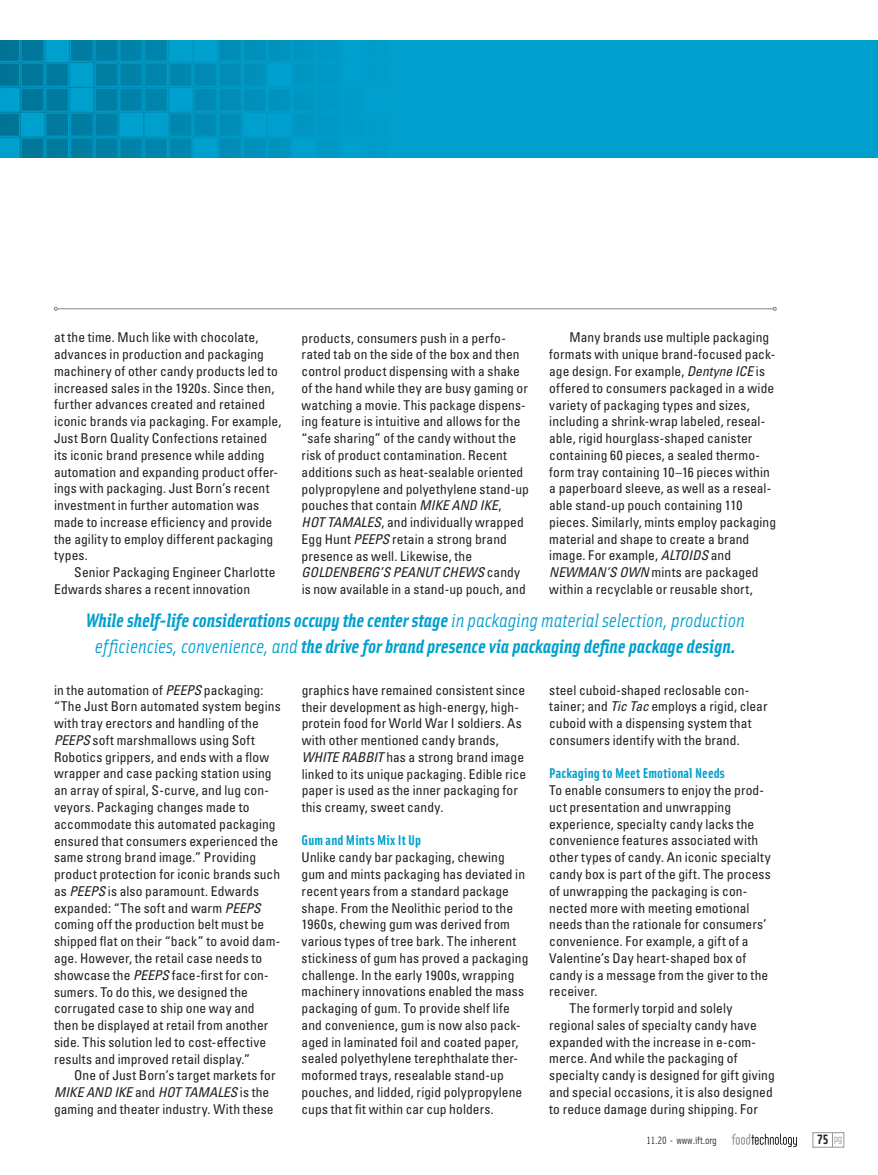
<style>
.page{position:relative;width:878px;height:1175px;background:#fff}
.page>*{position:absolute;margin:0;border:0;box-sizing:border-box;transform-origin:0 0}
.t1{font:italic 19.5px/25.5px "Solex Bold Lining";color:#00a0ce;text-align:center}
.t2{font:14.25px "Solex Bold Lining";letter-spacing:.005em;color:#00a0ce}
.t3{font:condensed 13.5px/16.8px "Univers LT Std";letter-spacing:.005em;color:#231f20}
.t4{font:13.5px "Solex Bold Lining";color:#231f20}
.t5{font:10.5px "Solex Regular Lining";letter-spacing:-.02em;color:#231f20}
.s1{font-style:italic}
.s2{font-family:"Solex Regular Lining"}
.s3{color:#939598}
</style>
<div class="page">
<div style="left:812px;top:1132px;width:32px;height:15px;border:1px solid #939598"></div>
<svg style="left:731px;top:1133px;width:65px;height:14px"></svg>
<svg style="left:0;top:40px;width:878px;height:118px;background:#0099c5"></svg>
<hr style="left:57px;top:308px;width:716px;height:1px;background:#808285">
<svg style="left:54px;top:307px;width:4px;height:4px"></svg>
<svg style="left:772px;top:307px;width:4px;height:4px"></svg>
<p class="t3" style="left:54px;top:329px;width:229px">at the time. Much like with chocolate, advances in production and packaging machinery of other candy products led to increased sales in the 1920s. Since then, further advances created and retained iconic brands via packaging. For example, Just Born Quality Confections retained its iconic brand presence while adding automation and expanding product offer&shy;ings with packaging. Just Born’s recent investment in further automation was made to increase efficiency and provide the agility to employ different packaging types.</p>
<p class="t3" style="left:54px;top:564px;width:223px;text-indent:20px">Senior Packaging Engineer Charlotte<br>Edwards shares a recent innovation</p>
<p class="t3" style="left:301px;top:329px;width:229px">products, consumers push in a perfo&shy;rated tab on the side of the box and then control product dispensing with a shake of the hand while they are busy gaming or watching a movie. This package dispens&shy;ing feature is intuitive and allows for the “safe sharing” of the candy without the risk of product contamination. Recent additions such as heat-sealable oriented polypropylene and polyethylene stand-up pouches that contain <span class="s1">MIKE AND IKE</span>,<br><span class="s1">HOT TAMALES</span>, and individually wrapped Egg Hunt <span class="s1">PEEPS</span> retain a strong brand presence as well. Likewise, the <span class="s1">GOLDENBERG’S PEANUT CHEWS</span> candy is now available in a stand-up pouch, and</p>
<p class="t3" style="left:549px;top:329px;width:228px;text-indent:20px">Many brands use multiple packaging formats with unique brand-focused pack&shy;age design. For example, <span class="s1">Dentyne ICE</span> is offered to consumers packaged in a wide variety of packaging types and sizes, including a shrink-wrap labeled, reseal&shy;able, rigid hourglass-shaped canister containing 60 pieces, a sealed thermo&shy;form tray containing 10–16 pieces within a paperboard sleeve, as well as a reseal&shy;able stand-up pouch containing 110 pieces. Similarly, mints employ packaging material and shape to create a brand image. For example, <span class="s1">ALTOIDS</span> and <span class="s1">NEWMAN’S OWN</span> mints are packaged within a recyclable or reusable short,</p>
<h1 class="t1" style="left:86px;top:607px;width:660px">While shelf-life considerations occupy the center stage <span class="s2">in packaging material selection, production efficiencies, convenience, and</span> the drive for brand presence via packaging define package design.</h1>
<p class="t3" style="left:54px;top:681px;width:228px">in the automation of <span class="s1">PEEPS</span> packaging: “The Just Born automated system begins with tray erectors and handling of the <span class="s1">PEEPS</span> soft marshmallows using Soft Robotics grippers, and ends with a flow wrapper and case packing station using an array of spiral, S-curve, and lug con&shy;veyors. Packaging changes made to accommodate this automated packaging ensured that consumers experienced the same strong brand image.” Providing product protection for iconic brands such as <span class="s1">PEEPS</span> is also paramount. Edwards expanded: “The soft and warm <span class="s1">PEEPS </span>coming off the production belt must be shipped flat on their “back” to avoid dam&shy;age. However, the retail case needs to showcase the <span class="s1">PEEPS</span> face-first for con&shy;sumers. To do this, we designed the corrugated case to ship one way and then be displayed at retail from another side. This solution led to cost-effective results and improved retail display.”</p>
<p class="t3" style="left:54px;top:1067px;width:223px;text-indent:20px">One of Just Born’s target markets for<br><span class="s1">MIKE AND IKE</span> and <span class="s1">HOT TAMALES</span> is the gaming and theater industry. With these</p>
<p class="t3" style="left:301px;top:681px;width:226px">graphics have remained consistent since their development as high-energy, high&shy;protein food for World War I soldiers. As with other mentioned candy brands, <span class="s1">WHITE RABBIT</span> has a strong brand image linked to its unique packaging. Edible rice paper is used as the inner packaging for this creamy, sweet candy.</p>
<p class="t2" style="left:301px;top:831px;width:121px">Gum and Mints Mix It Up</p>
<p class="t3" style="left:301px;top:848px;width:228px">Unlike candy bar packaging, chewing gum and mints packaging has deviated in recent years from a standard package shape. From the Neolithic period to the 1960s, chewing gum was derived from various types of tree bark. The inherent stickiness of gum has proved a packaging challenge. In the early 1900s, wrapping machinery innovations enabled the mass packaging of gum. To provide shelf life and convenience, gum is now also pack&shy;aged in laminated foil and coated paper, sealed polyethylene terephthalate ther&shy;moformed trays, resealable stand-up pouches, and lidded, rigid polypropylene cups that fit within car cup holders.</p>
<p class="t3" style="left:549px;top:681px;width:220px">steel cuboid-shaped reclosable con&shy;tainer; and <span class="s1">Tic Tac</span> employs a rigid, clear cuboid with a dispensing system that consumers identify with the brand.</p>
<p class="t2" style="left:549px;top:764px;width:177px">Packaging to Meet Emotional Needs</p>
<p class="t3" style="left:549px;top:781px;width:216px">To enable consumers to enjoy the prod-</p>
<p class="t3" style="left:549px;top:798px;width:183px">uct presentation and unwrapping</p>
<p class="t3" style="left:549px;top:815px;width:206px">experience, specialty candy lacks the</p>
<p class="t3" style="left:549px;top:832px;width:210px">convenience features associated with</p>
<p class="t3" style="left:549px;top:848px;width:223px">other types of candy. An iconic specialty</p>
<p class="t3" style="left:549px;top:865px;width:223px">candy box is part of the gift. The process</p>
<p class="t3" style="left:549px;top:882px;width:199px">of unwrapping the packaging is con-</p>
<p class="t3" style="left:549px;top:899px;width:202px">nected more with meeting emotional</p>
<p class="t3" style="left:549px;top:916px;width:219px">needs than the rationale for consumers’</p>
<p class="t3" style="left:549px;top:932px;width:201px">convenience. For example, a gift of a</p>
<p class="t3" style="left:549px;top:949px;width:198px">Valentine’s Day heart-shaped box of</p>
<p class="t3" style="left:549px;top:966px;width:220px">candy is a message from the giver to the</p>
<p class="t3" style="left:549px;top:983px;width:50px">receiver.</p>
<p class="t3" style="left:569px;top:999px;width:164px">The formerly torpid and solely</p>
<p class="t3" style="left:549px;top:1016px;width:209px">regional sales of specialty candy have</p>
<p class="t3" style="left:549px;top:1033px;width:208px">expanded with the increase in e-com-</p>
<p class="t3" style="left:549px;top:1050px;width:190px">merce. And while the packaging of</p>
<p class="t3" style="left:549px;top:1066px;width:227px">specialty candy is designed for gift giving</p>
<p class="t3" style="left:549px;top:1083px;width:225px">and special occasions, it is also designed</p>
<p class="t3" style="left:549px;top:1100px;width:210px">to reduce damage during shipping. For</p>
<p class="t5" style="left:646px;top:1133px;width:72px">11.20 <span class="s3">•</span> www.ift.org</p>
<p class="t4" style="left:817px;top:1130px;width:27px">75 <sup>pg</sup></p>
</div>
